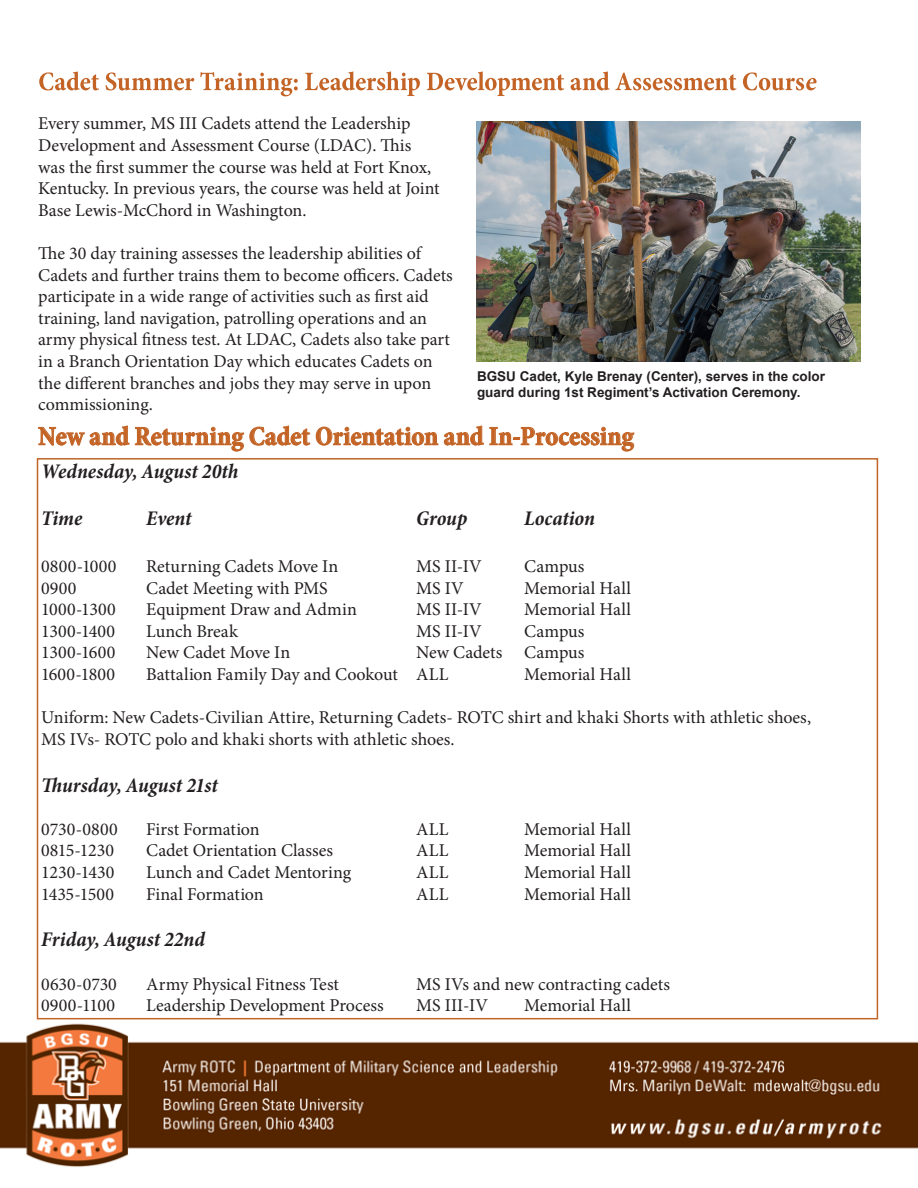
<style>
.page{position:relative;width:918px;height:1188px;background:#fff}
.page>*{position:absolute;margin:0;border:0;box-sizing:border-box;transform-origin:0 0}
.t1{font:700 condensed 27px "Minion Pro";color:#c36426}
.t2{font:italic 700 condensed 21px "Minion Pro";letter-spacing:-.005em;color:#231f20}
.t3{font:18px/21.6px "Minion Pro";color:#231f20}
.t4{font:700 13.5px/16.2px "Arial";color:#231f20}
</style>
<div class="page">
<img style="left:0;top:1011px;width:918px;height:156px">
<img style="left:477px;top:122px;width:383px;height:239px">
<svg style="left:38px;top:425px;width:597px;height:27px"></svg>
<svg style="left:39px;top:71px;width:778px;height:25px"></svg>
<p class="t3" style="left:38px;top:113px;width:403px">Every summer, MS III Cadets attend the Leadership Development and Assessment Course (LDAC). This was the first summer the course was held at Fort Knox, Kentucky. In previous years, the course was held at Joint Base Lewis-McChord in Washington.</p>
<p class="t3" style="left:38px;top:242px;width:416px">The 30 day training assesses the leadership abilities of Cadets and further trains them to become officers. Cadets participate in a wide range of activities such as first aid training, land navigation, patrolling operations and an army physical fitness test. At LDAC, Cadets also take part in a Branch Orientation Day which educates Cadets on the different branches and jobs they may serve in upon commissioning.</p>
<p class="t4" style="left:477px;top:368px;width:350px">BGSU Cadet, Kyle Brenay (Center), serves in the color guard during 1st Regiment’s Activation Ceremony.</p>
<p class="t1" style="left:38px;top:418px;width:597px">New and Returning Cadet Orientation and In-Processing</p>
<p class="t2" style="left:41px;top:457px;width:199px">Wednesday, August 20th</p>
<p class="t2" style="left:41px;top:504px;width:43px">Time</p>
<p class="t2" style="left:146px;top:504px;width:47px">Event</p>
<p class="t2" style="left:416px;top:504px;width:53px">Group</p>
<p class="t2" style="left:524px;top:504px;width:72px">Location</p>
<p class="t3" style="left:41px;top:556px;width:77px">0800-1000</p>
<p class="t3" style="left:146px;top:556px;width:194px">Returning Cadets Move In</p>
<p class="t3" style="left:416px;top:556px;width:67px">MS II-IV</p>
<p class="t3" style="left:524px;top:556px;width:62px">Campus</p>
<p class="t3" style="left:41px;top:577px;width:37px">0900</p>
<p class="t3" style="left:146px;top:577px;width:183px">Cadet Meeting with PMS</p>
<p class="t3" style="left:416px;top:577px;width:49px">MS IV</p>
<p class="t3" style="left:524px;top:577px;width:108px">Memorial Hall</p>
<p class="t3" style="left:41px;top:599px;width:76px">1000-1300</p>
<p class="t3" style="left:146px;top:599px;width:212px">Equipment Draw and Admin</p>
<p class="t3" style="left:416px;top:599px;width:67px">MS II-IV</p>
<p class="t3" style="left:524px;top:599px;width:108px">Memorial Hall</p>
<p class="t3" style="left:41px;top:620px;width:76px">1300-1400</p>
<p class="t3" style="left:146px;top:620px;width:93px">Lunch Break</p>
<p class="t3" style="left:416px;top:620px;width:67px">MS II-IV</p>
<p class="t3" style="left:524px;top:620px;width:62px">Campus</p>
<p class="t3" style="left:41px;top:642px;width:76px">1300-1600</p>
<p class="t3" style="left:146px;top:642px;width:146px">New Cadet Move In</p>
<p class="t3" style="left:416px;top:642px;width:170px">New Cadets Campus</p>
<p class="t3" style="left:41px;top:664px;width:75px">1600-1800</p>
<p class="t3" style="left:146px;top:664px;width:304px">Battalion Family Day and Cookout ALL</p>
<p class="t3" style="left:524px;top:664px;width:108px">Memorial Hall</p>
<p class="t3" style="left:41px;top:707px;width:771px">Uniform: New Cadets-Civilian Attire, Returning Cadets- ROTC shirt and khaki Shorts with athletic shoes,</p>
<p class="t3" style="left:41px;top:728px;width:415px">MS IVs- ROTC polo and khaki shorts with athletic shoes.</p>
<p class="t2" style="left:41px;top:770px;width:178px">Thursday, August 21st</p>
<p class="t3" style="left:41px;top:818px;width:78px">0730-0800</p>
<p class="t3" style="left:146px;top:818px;width:115px">First Formation</p>
<p class="t3" style="left:416px;top:818px;width:34px">ALL</p>
<p class="t3" style="left:524px;top:818px;width:108px">Memorial Hall</p>
<p class="t3" style="left:41px;top:840px;width:74px">0815-1230</p>
<p class="t3" style="left:146px;top:840px;width:188px">Cadet Orientation Classes</p>
<p class="t3" style="left:416px;top:840px;width:34px">ALL</p>
<p class="t3" style="left:524px;top:840px;width:108px">Memorial Hall</p>
<p class="t3" style="left:41px;top:862px;width:75px">1230-1430</p>
<p class="t3" style="left:146px;top:862px;width:207px">Lunch and Cadet Mentoring</p>
<p class="t3" style="left:416px;top:862px;width:34px">ALL</p>
<p class="t3" style="left:524px;top:862px;width:108px">Memorial Hall</p>
<p class="t3" style="left:41px;top:883px;width:74px">1435-1500</p>
<p class="t3" style="left:146px;top:883px;width:119px">Final Formation</p>
<p class="t3" style="left:416px;top:883px;width:34px">ALL</p>
<p class="t3" style="left:524px;top:883px;width:108px">Memorial Hall</p>
<p class="t2" style="left:41px;top:925px;width:165px">Friday, August 22nd</p>
<p class="t3" style="left:41px;top:973px;width:77px">0630-0730</p>
<p class="t3" style="left:146px;top:973px;width:194px">Army Physical Fitness Test</p>
<p class="t3" style="left:416px;top:973px;width:255px">MS IVs and new contracting cadets</p>
<p class="t3" style="left:41px;top:995px;width:75px">0900-1100</p>
<p class="t3" style="left:146px;top:995px;width:239px">Leadership Development Process</p>
<p class="t3" style="left:416px;top:995px;width:73px">MS III-IV</p>
<p class="t3" style="left:524px;top:995px;width:108px">Memorial Hall</p>
</div>
